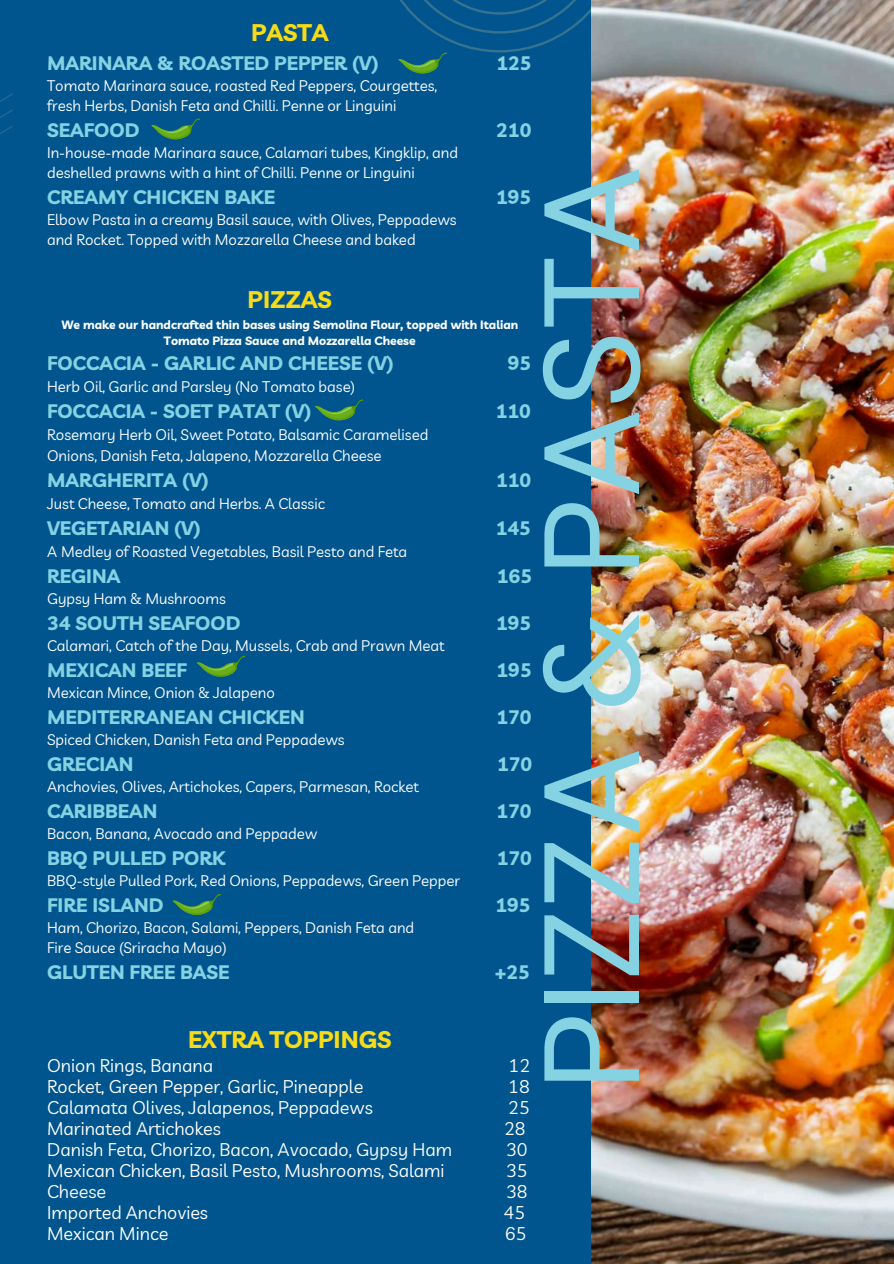
<style>
.page{position:relative;width:894px;height:1264px;background:#fff}
.page>*{position:absolute;margin:0;border:0;box-sizing:border-box;transform-origin:0 0}
.t1{font:135px "DM Sans";color:#84d2e2}
.t2{font:700 24px "Livvic";color:#f7db17}
.t3{font:700 19.5px "Livvic";color:#84d2e2}
.t4{font:18px "Livvic";color:#fff}
.t5{font:15px/20px "Livvic";color:#fff}
.t6{font:700 12px/16px "Livvic";color:#fff;text-align:center}
</style>
<div class="page">
<div style="left:0;top:0;width:893px;height:1263px;background:#00558f"></div>
<svg style="left:0;top:93px;width:13px;height:41px"></svg>
<img style="left:591px;top:0;width:302px;height:1263px">
<svg style="left:173px;top:894px;width:48px;height:21px"></svg>
<svg style="left:197px;top:655px;width:48px;height:22px"></svg>
<svg style="left:398px;top:0;width:223px;height:75px"></svg>
<svg style="left:315px;top:399px;width:48px;height:22px"></svg>
<svg style="left:151px;top:118px;width:49px;height:22px"></svg>
<h2 class="t2" style="left:251px;top:17px;width:79px">PASTA</h2>
<h3 class="t3" style="left:47px;top:51px;width:333px">MARINARA &amp; ROASTED PEPPER (V)</h3>
<h3 class="t3" style="left:496px;top:51px;width:37px">125</h3>
<p class="t5" style="left:47px;top:76px;width:391px">Tomato Marinara sauce, roasted Red Peppers, Courgettes, fresh Herbs, Danish Feta and Chilli. Penne or Linguini</p>
<h3 class="t3" style="left:47px;top:118px;width:94px">SEAFOOD</h3>
<h3 class="t3" style="left:496px;top:118px;width:37px">210</h3>
<p class="t5" style="left:47px;top:143px;width:412px">In-house-made Marinara sauce, Calamari tubes, Kingklip, and deshelled prawns with a hint of Chilli. Penne or Linguini</p>
<h3 class="t3" style="left:47px;top:185px;width:229px">CREAMY CHICKEN BAKE</h3>
<h3 class="t3" style="left:496px;top:185px;width:37px">195</h3>
<p class="t5" style="left:47px;top:210px;width:411px">Elbow Pasta in a creamy Basil sauce, with Olives, Peppadews and Rocket. Topped with Mozzarella Cheese and baked</p>
<h2 class="t2" style="left:247px;top:284px;width:86px">PIZZAS</h2>
<p class="t6" style="left:61px;top:316px;width:458px">We make our handcrafted thin bases using Semolina Flour, topped with Italian<br>Tomato Pizza Sauce and Mozzarella Cheese</p>
<h3 class="t3" style="left:47px;top:350px;width:348px">FOCCACIA - GARLIC AND CHEESE (V)</h3>
<h3 class="t3" style="left:507px;top:350px;width:25px">95</h3>
<p class="t5" style="left:47px;top:376px;width:309px">Herb Oil, Garlic and Parsley (No Tomato base)</p>
<h3 class="t3" style="left:47px;top:398px;width:265px">FOCCACIA - SOET PATAT (V)</h3>
<h3 class="t3" style="left:495px;top:398px;width:36px">110</h3>
<p class="t5" style="left:47px;top:423px;width:382px;line-height:21px">Rosemary Herb Oil, Sweet Potato, Balsamic Caramelised<br>Onions, Danish Feta, Jalapeno, Mozzarella Cheese</p>
<h3 class="t3" style="left:47px;top:467px;width:163px">MARGHERITA (V)</h3>
<h3 class="t3" style="left:496px;top:467px;width:37px">110</h3>
<p class="t5" style="left:47px;top:493px;width:279px">Just Cheese, Tomato and Herbs. A Classic</p>
<h3 class="t3" style="left:47px;top:515px;width:155px">VEGETARIAN (V)</h3>
<h3 class="t3" style="left:495px;top:515px;width:37px">145</h3>
<p class="t5" style="left:47px;top:541px;width:361px">A Medley of Roasted Vegetables, Basil Pesto and Feta</p>
<h3 class="t3" style="left:47px;top:563px;width:75px">REGINA</h3>
<h3 class="t3" style="left:496px;top:563px;width:37px">165</h3>
<p class="t5" style="left:47px;top:588px;width:180px">Gypsy Ham &amp; Mushrooms</p>
<h3 class="t3" style="left:47px;top:610px;width:195px">34 SOUTH SEAFOOD</h3>
<h3 class="t3" style="left:496px;top:610px;width:37px">195</h3>
<p class="t5" style="left:47px;top:635px;width:399px">Calamari, Catch of the Day, Mussels, Crab and Prawn Meat</p>
<h3 class="t3" style="left:47px;top:657px;width:141px">MEXICAN BEEF</h3>
<h3 class="t3" style="left:496px;top:657px;width:37px">195</h3>
<p class="t5" style="left:47px;top:682px;width:229px">Mexican Mince, Onion &amp; Jalapeno</p>
<h3 class="t3" style="left:47px;top:704px;width:259px">MEDITERRANEAN CHICKEN</h3>
<h3 class="t3" style="left:496px;top:704px;width:37px">170</h3>
<p class="t5" style="left:47px;top:729px;width:299px">Spiced Chicken, Danish Feta and Peppadews</p>
<h3 class="t3" style="left:47px;top:751px;width:88px">GRECIAN</h3>
<h3 class="t3" style="left:497px;top:751px;width:37px">170</h3>
<p class="t5" style="left:47px;top:776px;width:373px">Anchovies, Olives, Artichokes, Capers, Parmesan, Rocket</p>
<h3 class="t3" style="left:47px;top:798px;width:112px">CARIBBEAN</h3>
<h3 class="t3" style="left:496px;top:798px;width:37px">170</h3>
<p class="t5" style="left:47px;top:823px;width:272px">Bacon, Banana, Avocado and Peppadew</p>
<h3 class="t3" style="left:47px;top:845px;width:180px">BBQ PULLED PORK</h3>
<h3 class="t3" style="left:496px;top:845px;width:37px">170</h3>
<p class="t5" style="left:47px;top:870px;width:414px">BBQ-style Pulled Pork, Red Onions, Peppadews, Green Pepper</p>
<h3 class="t3" style="left:47px;top:892px;width:118px">FIRE ISLAND</h3>
<h3 class="t3" style="left:495px;top:892px;width:37px">195</h3>
<p class="t5" style="left:47px;top:917px;width:368px">Ham, Chorizo, Bacon, Salami, Peppers, Danish Feta and<br>Fire Sauce (Sriracha Mayo)</p>
<h3 class="t3" style="left:47px;top:959px;width:184px">GLUTEN FREE BASE</h3>
<h3 class="t3" style="left:494px;top:959px;width:37px">+25</h3>
<h2 class="t2" style="left:188px;top:1023px;width:205px">EXTRA TOPPINGS</h2>
<p class="t4" style="left:47px;top:1053px;width:167px">Onion Rings, Banana</p>
<p class="t4" style="left:508px;top:1053px;width:23px">12</p>
<p class="t4" style="left:47px;top:1074px;width:317px">Rocket, Green Pepper, Garlic, Pineapple</p>
<p class="t4" style="left:508px;top:1074px;width:23px">18</p>
<p class="t4" style="left:47px;top:1095px;width:327px">Calamata Olives, Jalapenos, Peppadews</p>
<p class="t4" style="left:508px;top:1095px;width:23px">25</p>
<p class="t4" style="left:47px;top:1116px;width:175px">Marinated Artichokes</p>
<p class="t4" style="left:504px;top:1116px;width:23px">28</p>
<p class="t4" style="left:47px;top:1137px;width:406px">Danish Feta, Chorizo, Bacon, Avocado, Gypsy Ham</p>
<p class="t4" style="left:506px;top:1137px;width:23px">30</p>
<p class="t4" style="left:47px;top:1158px;width:399px">Mexican Chicken, Basil Pesto, Mushrooms, Salami</p>
<p class="t4" style="left:506px;top:1158px;width:23px">35</p>
<p class="t4" style="left:47px;top:1179px;width:61px">Cheese</p>
<p class="t4" style="left:506px;top:1179px;width:23px">38</p>
<p class="t4" style="left:47px;top:1200px;width:162px">Imported Anchovies</p>
<p class="t4" style="left:503px;top:1200px;width:23px">45</p>
<p class="t4" style="left:47px;top:1221px;width:123px">Mexican Mince</p>
<p class="t4" style="left:505px;top:1221px;width:23px">65</p>
<h1 class="t1" style="left:505px;top:1090px;width:927px;rotate:-90deg">PIZZA &amp; PASTA</h1>
</div>
